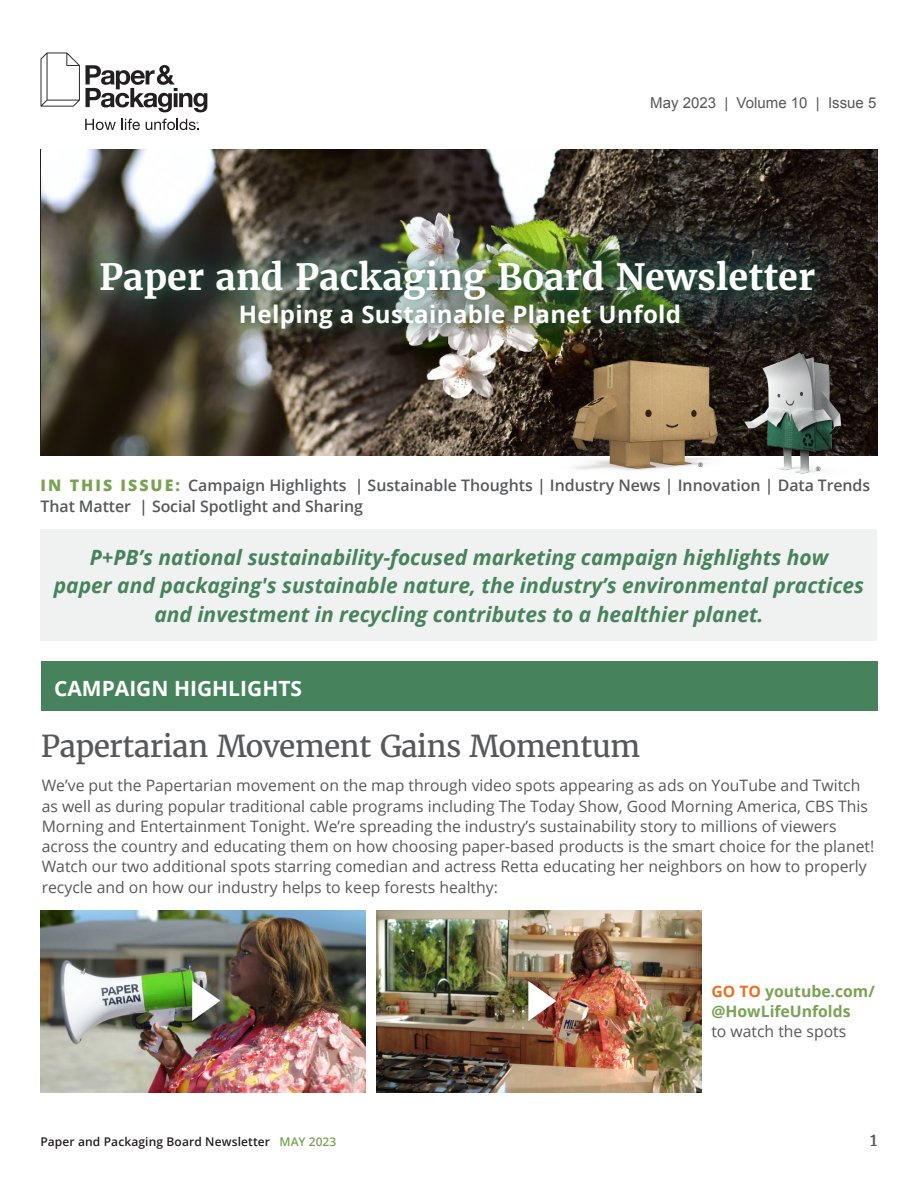
<style>
.page{position:relative;width:918px;height:1188px;background:#fff}
.page>*{position:absolute;margin:0;border:0;box-sizing:border-box;transform-origin:0 0}
.t1{font:700 36px "Merriweather";color:#fff}
.t2{font:30px "Merriweather";letter-spacing:-.025em;color:#57585a}
.t3{font:700 24px "Open Sans";letter-spacing:.015em;color:#fff}
.t4{font:italic 700 21px/28.5px "Open Sans";color:#46835c;text-align:center}
.t5{font:700 21px "Open Sans";color:#fff}
.t6{font:18px "Merriweather";color:#57585a}
.t7{font:600 15.9px/21px "Open Sans";color:#57585a}
.t8{font:15.75px/20.2px "Open Sans";color:#57585a}
.t9{font:700 15.75px/20.2px "Open Sans";color:#7aa253}
.t10{font:15px "Arial";color:#57585a}
.t11{font:600 12px "Open Sans";letter-spacing:.01em;color:#231f20}
.t12{font:6px "Open Sans";color:#231f20}
.s1{font-weight:800;color:#7aa253}
.s2{color:#e77224}
.s3{font-weight:400;color:#57585a}
.s4{color:#7aa253}
</style>
<div class="page">
<div style="left:40px;top:529px;width:838px;height:111px;background:#f0f1f1"></div>
<img style="left:42px;top:149px;width:835px;height:307px">
<svg style="left:41px;top:52px;width:166px;height:60px"></svg>
<svg style="left:85px;top:119px;width:55px;height:11px"></svg>
<svg style="left:146px;top:119px;width:53px;height:11px"></svg>
<img style="left:735px;top:329px;width:143px;height:145px">
<img style="left:536px;top:355px;width:193px;height:116px">
<div style="left:41px;top:662px;width:836px;height:49px;background:#46835c"></div>
<img style="left:45px;top:205px;width:823px;height:150px">
<img style="left:41px;top:910px;width:324px;height:183px">
<img style="left:377px;top:910px;width:324px;height:183px">
<p class="t10" style="left:650px;top:93px;width:228px">May 2023 | Volume 10 | Issue 5</p>
<p class="t1" style="left:99px;top:254px;width:718px">Paper and Packaging Board Newsletter</p>
<p class="t3" style="left:239px;top:297px;width:444px">Helping a Sustainable Planet Unfold</p>
<p class="t12" style="left:698px;top:461px;width:6px">®</p>
<p class="t12" style="left:816px;top:465px;width:6px">®</p>
<p class="t7" style="left:41px;top:475px;width:831px"><span class="s1">IN THIS ISSUE:</span> Campaign Highlights | Sustainable Thoughts | Industry News | Innovation | Data Trends<br>That Matter | Social Spotlight and Sharing</p>
<p class="t4" style="left:54px;top:542px;width:812px">P+PB’s national sustainability-focused marketing campaign highlights how<br>paper and packaging's sustainable nature, the industry’s environmental practices and investment in recycling contributes to a healthier planet.</p>
<p class="t5" style="left:54px;top:673px;width:250px">CAMPAIGN HIGHLIGHTS</p>
<p class="t2" style="left:41px;top:727px;width:601px">Papertarian Movement Gains Momentum</p>
<p class="t8" style="left:42px;top:775px;width:834px">We’ve put the Papertarian movement on the map through video spots appearing as ads on YouTube and Twitch as well as during popular traditional cable programs including The Today Show, Good Morning America, CBS This Morning and Entertainment Tonight. We’re spreading the industry’s sustainability story to millions of viewers across the country and educating them on how choosing paper-based products is the smart choice for the planet!<br>Watch our two additional spots starring comedian and actress Retta educating her neighbors on how to properly recycle and on how our industry helps to keep forests healthy:</p>
<p class="t9" style="left:711px;top:981px;width:165px"><span class="s2">GO TO</span> youtube.com/ @HowLifeUnfolds<br><span class="s3">to watch the spots</span></p>
<p class="t11" style="left:40px;top:1133px;width:297px">Paper and Packaging Board Newsletter <span class="s4">MAY 2023</span></p>
<p class="t6" style="left:870px;top:1128px;width:9px">1</p>
</div>
